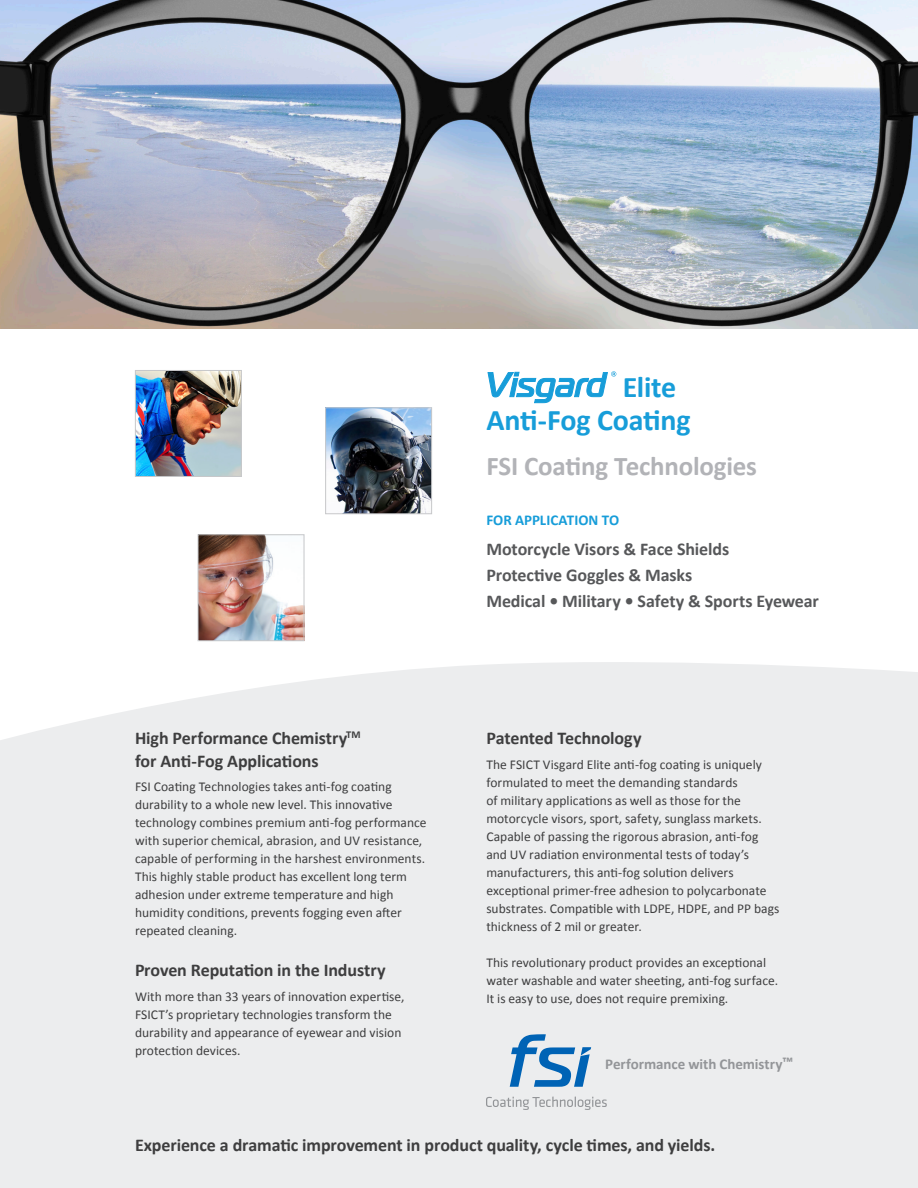
<style>
.page{position:relative;width:918px;height:1188px;background:#fff}
.page>*{position:absolute;margin:0;border:0;box-sizing:border-box;transform-origin:0 0}
.t1{font:700 30px "Calibri";letter-spacing:-.01em;color:#179dd9}
.Product_Headline{font:700 27px "Calibri";letter-spacing:-.01em;color:#b2b3b7}
.Paragraph__Title{font:700 18px/22.5px "Calibri";letter-spacing:-.005em;color:#3e3e3f}
.Features__Body{font:700 18px "Calibri";letter-spacing:-.005em;color:#57585a}
.t2{font:700 15px "Calibri";letter-spacing:-.005em;color:#939598}
.Features__Title{font:700 15px "Calibri";color:#179dd9}
.t3{font:13.5px/18px "Calibri";color:#3e3e3f}
</style>
<div class="page">
<div style="left:0;top:662px;width:918px;height:526px;background:#ecedee"></div>
<img style="left:0;top:0;width:918px;height:329px">
<svg style="left:510px;top:1034px;width:81px;height:53px;background:#8cb5d6"></svg>
<svg style="left:486px;top:1097px;width:121px;height:13px;background:#d5d7d8"></svg>
<svg style="left:487px;top:371px;width:129px;height:32px"></svg>
<img style="left:327px;top:409px;width:103px;height:103px">
<div style="left:325px;top:407px;width:107px;height:107px;border:1px solid #c7c8ca"></div>
<img style="left:137px;top:372px;width:103px;height:103px">
<div style="left:135px;top:370px;width:107px;height:107px;border:1px solid #c7c8ca"></div>
<img style="left:200px;top:536px;width:102px;height:103px">
<div style="left:198px;top:534px;width:106px;height:107px;border:1px solid #c7c8ca"></div>
<p class="Paragraph__Title" style="left:135px;top:727px;width:227px">High Performance Chemistry<sup>TM </sup>for Anti-Fog Applications</p>
<p class="t3" style="left:135px;top:778px;width:293px">FSI Coating Technologies takes anti-fog coating durability to a whole new level. This innovative technology combines premium anti-fog performance with superior chemical, abrasion, and UV resistance, capable of performing in the harshest environments.<br>This highly stable product has excellent long term adhesion under extreme temperature and high humidity conditions, prevents fogging even after repeated cleaning.</p>
<p class="Paragraph__Title" style="left:135px;top:959px;width:252px">Proven Reputation in the Industry</p>
<p class="t3" style="left:135px;top:987px;width:271px">With more than 33 years of innovation expertise, FSICT’s proprietary technologies transform the durability and appearance of eyewear and vision protection devices.</p>
<p class="t1" style="left:623px;top:368px;width:55px">Elite</p>
<p class="t1" style="left:486px;top:401px;width:206px">Anti-Fog Coating</p>
<p class="Product_Headline" style="left:486px;top:449px;width:272px">FSI Coating Technologies</p>
<p class="Features__Title" style="left:486px;top:511px;width:134px">FOR APPLICATION TO</p>
<p class="Features__Body" style="left:486px;top:537px;width:244px">Motorcycle Visors &amp; Face Shields</p>
<p class="Features__Body" style="left:486px;top:563px;width:208px">Protective Goggles &amp; Masks</p>
<p class="Features__Body" style="left:486px;top:589px;width:334px">Medical • Military • Safety &amp; Sports Eyewear</p>
<p class="Paragraph__Title" style="left:486px;top:727px;width:157px">Patented Technology</p>
<p class="t3" style="left:486px;top:755px;width:295px">The FSICT Visgard Elite anti-fog coating is uniquely formulated to meet the demanding standards<br>of military applications as well as those for the motorcycle visors, sport, safety, sunglass markets.<br>Capable of passing the rigorous abrasion, anti-fog and UV radiation environmental tests of today’s manufacturers, this anti-fog solution delivers exceptional primer-free adhesion to polycarbonate substrates. Compatible with LDPE, HDPE, and PP bags thickness of 2 mil or greater.</p>
<p class="t3" style="left:486px;top:953px;width:293px">This revolutionary product provides an exceptional water washable and water sheeting, anti-fog surface.<br>It is easy to use, does not require premixing.</p>
<p class="t2" style="left:605px;top:1055px;width:189px">Performance with Chemistry™</p>
<p class="Paragraph__Title" style="left:135px;top:1133px;width:582px">Experience a dramatic improvement in product quality, cycle times, and yields.</p>
</div>
